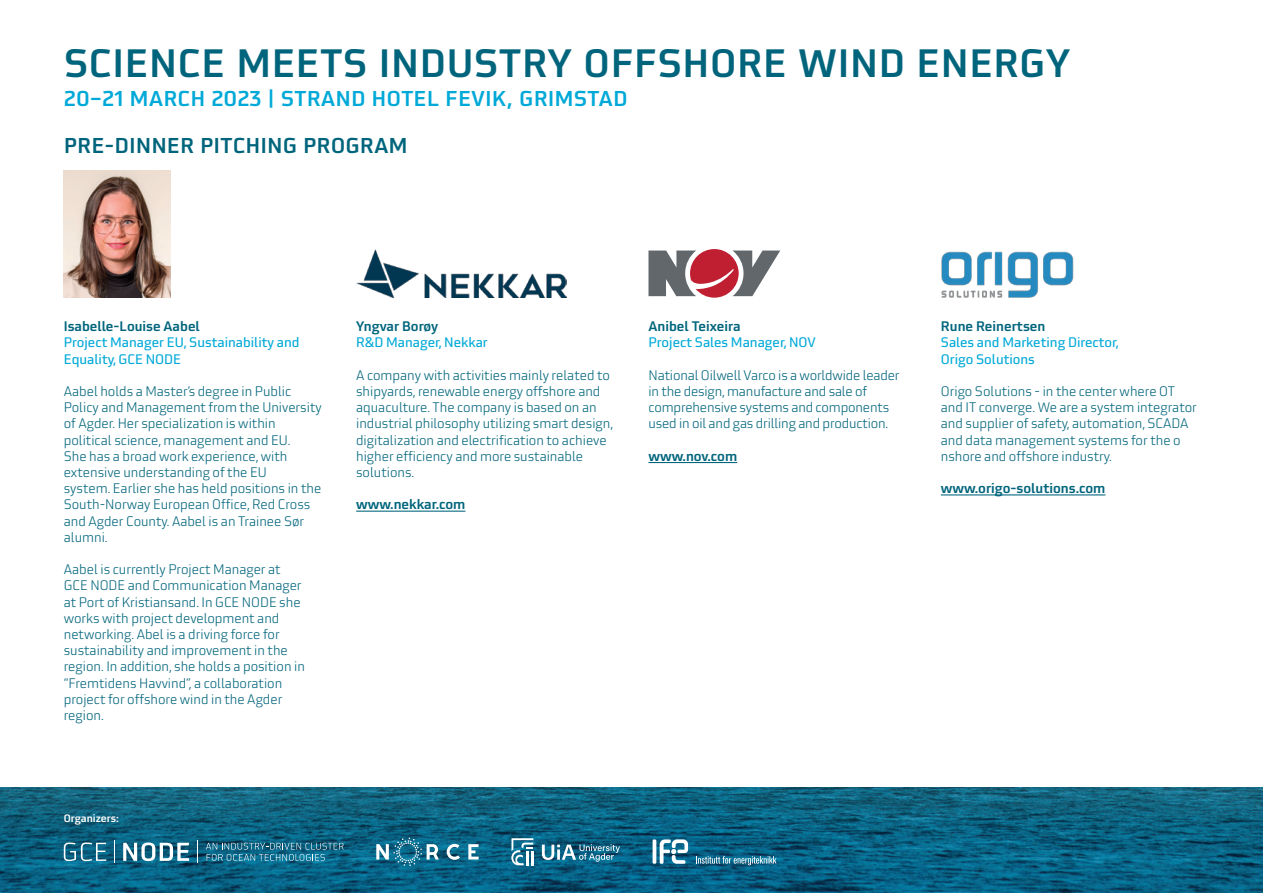
<style>
.page{position:relative;width:1263px;height:893px;background:#fff}
.page>*{position:absolute;margin:0;border:0;box-sizing:border-box;transform-origin:0 0}
.t1{font:500 38.55px "Utility";color:#00657c}
.t2{font:500 21px "Utility";color:#00a9d8}
.t3{font:500 21px "Utility";color:#00657c}
.t4{font:300 13.5px/16.2px "Utility Pro";color:#00657c}
.t5{font:13.5px/16.2px "Utility Pro";color:#00a9d8}
.t6{font:500 13.5px "Utility Pro";color:#00657c}
.t7{font:500 10.5px "Utility Pro";color:#fff}
</style>
<div class="page">
<img style="left:0;top:787px;width:1263px;height:106px">
<svg style="left:197px;top:840px;width:1px;height:23px"></svg>
<svg style="left:123px;top:842px;width:66px;height:19px"></svg>
<svg style="left:64px;top:842px;width:42px;height:19px"></svg>
<svg style="left:114px;top:840px;width:1px;height:23px"></svg>
<svg style="left:206px;top:843px;width:138px;height:18px;background:#2d7a96"></svg>
<svg style="left:376px;top:838px;width:103px;height:28px;background:#36829e"></svg>
<svg style="left:511px;top:838px;width:22px;height:27px"></svg>
<svg style="left:542px;top:844px;width:78px;height:18px"></svg>
<hr style="left:653px;top:839px;width:3px;height:25px;background:#fff;border-radius:2px">
<svg style="left:660px;top:839px;width:28px;height:25px"></svg>
<svg style="left:696px;top:856px;width:80px;height:9px"></svg>
<hr style="left:356px;top:511px;width:109px;height:1px;background:#00657c">
<hr style="left:648px;top:462px;width:89px;height:1px;background:#00657c">
<img style="left:64px;top:170px;width:106px;height:128px">
<hr style="left:941px;top:494px;width:164px;height:1px;background:#00657c">
<svg style="left:648px;top:249px;width:132px;height:49px"></svg>
<img style="left:356px;top:249px;width:210px;height:49px">
<img style="left:941px;top:251px;width:133px;height:47px">
<h1 class="t1" style="left:64px;top:37px;width:1008px">SCIENCE MEETS INDUSTRY OFFSHORE WIND ENERGY</h1>
<h2 class="t2" style="left:64px;top:84px;width:565px">20–21 MARCH 2023 | STRAND HOTEL FEVIK, GRIMSTAD</h2>
<h2 class="t3" style="left:64px;top:131px;width:346px">PRE-DINNER PITCHING PROGRAM</h2>
<p class="t6" style="left:64px;top:315px;width:138px">Isabelle-Louise Aabel</p>
<p class="t5" style="left:64px;top:333px;width:237px">Project Manager EU, Sustainability and<br>Equality, GCE NODE</p>
<p class="t4" style="left:64px;top:382px;width:259px">Aabel holds a Master’s degree in Public Policy and Management from the University of Agder. Her specialization is within political science, management and EU.<br>She has a broad work experience, with extensive understanding of the EU<br>system. Earlier she has held positions in the South-Norway European Office, Red Cross and Agder County. Aabel is an Trainee Sør alumni.</p>
<p class="t4" style="left:64px;top:561px;width:243px">Aabel is currently Project Manager at GCE NODE and Communication Manager at Port of Kristiansand. In GCE NODE she works with project development and networking. Abel is a driving force for sustainability and improvement in the region. In addition, she holds a position in “Fremtidens Havvind”, a collaboration project for offshore wind in the Agder region.</p>
<p class="t6" style="left:356px;top:315px;width:84px">Yngvar Borøy</p>
<p class="t5" style="left:356px;top:333px;width:133px">R&amp;D Manager, Nekkar</p>
<p class="t4" style="left:356px;top:366px;width:258px">A company with activities mainly related to shipyards, renewable energy offshore and aquaculture. The company is based on an industrial philosophy utilizing smart design, digitalization and electrification to achieve higher efficiency and more sustainable solutions.</p>
<p class="t6" style="left:356px;top:494px;width:111px">www.nekkar.com</p>
<p class="t6" style="left:648px;top:315px;width:94px">Anibel Teixeira</p>
<p class="t5" style="left:648px;top:333px;width:169px">Project Sales Manager, NOV</p>
<p class="t4" style="left:648px;top:366px;width:253px">National Oilwell Varco is a worldwide leader in the design, manufacture and sale of comprehensive systems and components used in oil and gas drilling and production.</p>
<p class="t6" style="left:648px;top:445px;width:90px">www.nov.com</p>
<p class="t7" style="left:64px;top:810px;width:57px">Organizers:</p>
<p class="t6" style="left:941px;top:315px;width:106px">Rune Reinertsen</p>
<p class="t5" style="left:941px;top:333px;width:179px">Sales and Marketing Director,<br>Origo Solutions</p>
<p class="t4" style="left:941px;top:382px;width:258px">Origo Solutions - in the center where OT and IT converge. We are a system integrator and supplier of safety, automation, SCADA and data management systems for the o nshore and offshore industry.</p>
<p class="t6" style="left:941px;top:477px;width:166px">www.origo-solutions.com</p>
</div>
